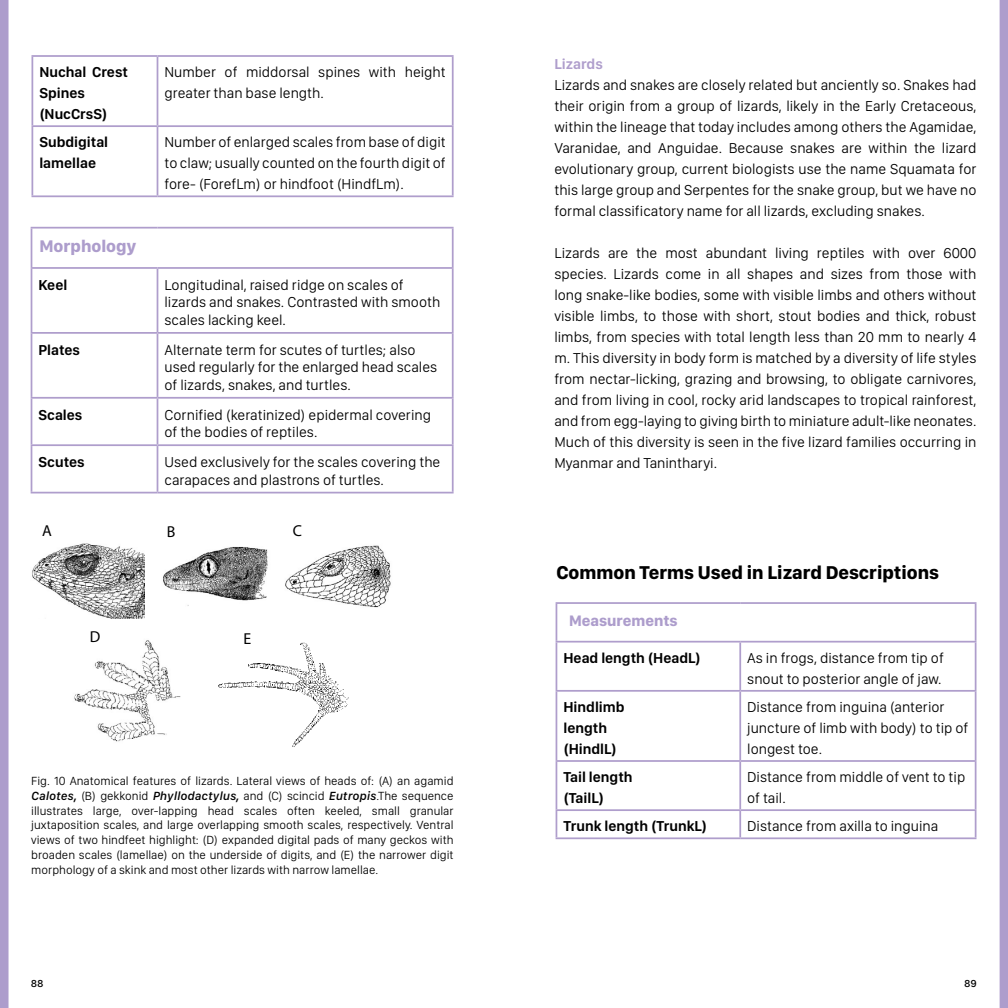
<style>
.page{position:relative;width:1008px;height:1008px;background:#fff}
.page>*{position:absolute;margin:0;border:0;box-sizing:border-box;transform-origin:0 0}
.t1{font:700 19.25px "SF Compact Display";color:#000}
.t2{font:700 17.5px "SF Compact Display";color:#ad9dcc}
.t3{font:15.92px "Myriad";color:#000}
.t4{font:700 15.75px "SF Compact Display";color:#ad9dcc}
.t5{font:300 14.88px/21px "SF Compact Display";color:#000}
.t6{font:600 14.88px/21px "SF Compact Display";color:#000}
.t7{font:600 14.88px "SF Compact Display";color:#af9ecc}
.t8{font:300 12.25px/14.7px "SF Compact Display";color:#000;text-align:justify}
.t9{font:500 10.5px "SF Compact Text";color:#000}
.s1{font-family:"SF Compact Text";font-weight:500;font-style:italic}
</style>
<div class="page">
<hr style="left:31px;top:227px;width:126px;height:2px;background:#af9ecc">
<hr style="left:31px;top:229px;width:1px;height:38px;background:#af9ecc">
<hr style="left:158px;top:227px;width:296px;height:2px;background:#af9ecc">
<hr style="left:452px;top:229px;width:2px;height:38px;background:#af9ecc">
<hr style="left:31px;top:267px;width:126px;height:2px;background:#af9ecc">
<hr style="left:31px;top:269px;width:1px;height:63px;background:#af9ecc">
<hr style="left:31px;top:332px;width:126px;height:2px;background:#af9ecc">
<hr style="left:31px;top:334px;width:1px;height:63px;background:#af9ecc">
<hr style="left:31px;top:397px;width:126px;height:2px;background:#af9ecc">
<hr style="left:31px;top:399px;width:1px;height:45px;background:#af9ecc">
<hr style="left:31px;top:444px;width:126px;height:2px;background:#af9ecc">
<hr style="left:31px;top:446px;width:1px;height:46px;background:#af9ecc">
<hr style="left:31px;top:492px;width:126px;height:1px;background:#af9ecc">
<hr style="left:158px;top:267px;width:296px;height:2px;background:#af9ecc">
<hr style="left:157px;top:269px;width:1px;height:63px;background:#af9ecc">
<hr style="left:452px;top:269px;width:2px;height:63px;background:#af9ecc">
<hr style="left:158px;top:332px;width:296px;height:2px;background:#af9ecc">
<hr style="left:157px;top:334px;width:1px;height:63px;background:#af9ecc">
<hr style="left:452px;top:334px;width:2px;height:63px;background:#af9ecc">
<hr style="left:158px;top:397px;width:296px;height:2px;background:#af9ecc">
<hr style="left:157px;top:399px;width:1px;height:45px;background:#af9ecc">
<hr style="left:452px;top:399px;width:2px;height:45px;background:#af9ecc">
<hr style="left:158px;top:444px;width:296px;height:2px;background:#af9ecc">
<hr style="left:157px;top:446px;width:1px;height:46px;background:#af9ecc">
<hr style="left:452px;top:446px;width:2px;height:46px;background:#af9ecc">
<hr style="left:158px;top:492px;width:296px;height:1px;background:#af9ecc">
<hr style="left:32px;top:55px;width:126px;height:2px;background:#af9ecc">
<hr style="left:32px;top:57px;width:1px;height:68px;background:#af9ecc">
<hr style="left:32px;top:125px;width:126px;height:2px;background:#af9ecc">
<hr style="left:32px;top:127px;width:1px;height:68px;background:#af9ecc">
<hr style="left:32px;top:195px;width:126px;height:2px;background:#af9ecc">
<hr style="left:158px;top:55px;width:296px;height:2px;background:#af9ecc">
<hr style="left:157px;top:57px;width:1px;height:68px;background:#af9ecc">
<hr style="left:452px;top:57px;width:2px;height:68px;background:#af9ecc">
<hr style="left:158px;top:125px;width:296px;height:2px;background:#af9ecc">
<hr style="left:157px;top:127px;width:1px;height:68px;background:#af9ecc">
<hr style="left:452px;top:127px;width:2px;height:68px;background:#af9ecc">
<hr style="left:158px;top:195px;width:296px;height:2px;background:#af9ecc">
<img style="left:32px;top:543px;width:113px;height:76px">
<img style="left:163px;top:547px;width:105px;height:59px">
<img style="left:285px;top:545px;width:106px;height:63px">
<img style="left:74px;top:640px;width:107px;height:102px">
<img style="left:218px;top:642px;width:131px;height:105px">
<hr style="left:556px;top:602px;width:184px;height:2px;background:#af9ecc">
<hr style="left:556px;top:604px;width:1px;height:37px;background:#af9ecc">
<hr style="left:740px;top:602px;width:236px;height:2px;background:#af9ecc">
<hr style="left:975px;top:604px;width:1px;height:37px;background:#af9ecc">
<hr style="left:556px;top:641px;width:184px;height:2px;background:#af9ecc">
<hr style="left:556px;top:643px;width:1px;height:47px;background:#af9ecc">
<hr style="left:556px;top:690px;width:184px;height:2px;background:#af9ecc">
<hr style="left:556px;top:692px;width:1px;height:68px;background:#af9ecc">
<hr style="left:740px;top:641px;width:236px;height:2px;background:#af9ecc">
<hr style="left:739px;top:643px;width:2px;height:47px;background:#af9ecc">
<hr style="left:975px;top:643px;width:1px;height:47px;background:#af9ecc">
<hr style="left:740px;top:690px;width:236px;height:2px;background:#af9ecc">
<hr style="left:739px;top:692px;width:2px;height:68px;background:#af9ecc">
<hr style="left:975px;top:692px;width:1px;height:68px;background:#af9ecc">
<hr style="left:556px;top:760px;width:184px;height:2px;background:#af9ecc">
<hr style="left:556px;top:762px;width:1px;height:47px;background:#af9ecc">
<hr style="left:556px;top:809px;width:184px;height:2px;background:#af9ecc">
<svg style="left:556px;top:811px;width:1px;height:26px"></svg>
<hr style="left:556px;top:837px;width:184px;height:2px;background:#af9ecc">
<hr style="left:740px;top:760px;width:236px;height:2px;background:#af9ecc">
<hr style="left:739px;top:762px;width:2px;height:47px;background:#af9ecc">
<hr style="left:975px;top:762px;width:1px;height:47px;background:#af9ecc">
<hr style="left:740px;top:809px;width:236px;height:2px;background:#af9ecc">
<hr style="left:739px;top:811px;width:2px;height:26px;background:#af9ecc">
<svg style="left:975px;top:811px;width:1px;height:26px"></svg>
<hr style="left:740px;top:837px;width:236px;height:2px;background:#af9ecc">
<div style="left:1000px;top:0;width:8px;height:1008px;background:#ad9dcc"></div>
<div style="left:0;top:0;width:9px;height:1008px;background:#ad9dcc"></div>
<p class="t6" style="left:39px;top:61px;width:90px">Nuchal Crest<br>Spines (NucCrsS)</p>
<p class="t5" style="left:165px;top:61px;width:283px">Number of middorsal spines with height greater than base length.</p>
<p class="t6" style="left:39px;top:131px;width:70px">Subdigital lamellae</p>
<p class="t5" style="left:165px;top:131px;width:283px;text-align:justify">Number of enlarged scales from base of digit to claw; usually counted on the fourth digit of fore- (ForefLm) or hindfoot (HindfLm).</p>
<p class="t2" style="left:39px;top:234px;width:98px">Morphology</p>
<p class="t6" style="left:39px;top:274px;width:30px">Keel</p>
<p class="t5" style="left:164px;top:276px;width:277px;line-height:17.5px">Longitudinal, raised ridge on scales of lizards and snakes. Contrasted with smooth scales lacking keel.</p>
<p class="t6" style="left:39px;top:339px;width:43px">Plates</p>
<p class="t5" style="left:164px;top:340px;width:274px;line-height:17.5px">Alternate term for scutes of turtles; also used regularly for the enlarged head scales of lizards, snakes, and turtles.</p>
<p class="t6" style="left:39px;top:404px;width:45px">Scales</p>
<p class="t5" style="left:164px;top:405px;width:268px;line-height:17.5px">Cornified (keratinized) epidermal covering of the bodies of reptiles.</p>
<p class="t6" style="left:39px;top:451px;width:48px">Scutes</p>
<p class="t5" style="left:164px;top:453px;width:277px;line-height:17.5px">Used exclusively for the scales covering the carapaces and plastrons of turtles.</p>
<p class="t3" style="left:42px;top:523px;width:11px">A</p>
<p class="t3" style="left:167px;top:524px;width:10px">B</p>
<p class="t3" style="left:293px;top:523px;width:11px">C</p>
<p class="t3" style="left:90px;top:629px;width:12px">D</p>
<p class="t3" style="left:244px;top:630px;width:9px">E</p>
<p class="t8" style="left:31px;top:773px;width:424px">Fig. 10 Anatomical features of lizards. Lateral views of heads of: (A) an agamid <span class="s1">Calotes,</span> (B) gekkonid <span class="s1">Phyllodactylus,</span> and (C) scincid <span class="s1">Eutropis</span>.The sequence illustrates large, over-lapping head scales often keeled, small granular juxtaposition scales, and large overlapping smooth scales, respectively. Ventral views of two hindfeet highlight: (D) expanded digital pads of many geckos with broaden scales (lamellae) on the underside of digits, and (E) the narrower digit morphology of a skink and most other lizards with narrow lamellae.</p>
<p class="t7" style="left:554px;top:54px;width:50px">Lizards</p>
<p class="t5" style="left:554px;top:74px;width:424px;text-align:justify">Lizards and snakes are closely related but anciently so. Snakes had their origin from a group of lizards, likely in the Early Cretaceous, within the lineage that today includes among others the Agamidae, Varanidae, and Anguidae. Because snakes are within the lizard evolutionary group, current biologists use the name Squamata for this large group and Serpentes for the snake group, but we have no formal classificatory name for all lizards, excluding snakes.</p>
<p class="t5" style="left:554px;top:242px;width:424px;text-align:justify">Lizards are the most abundant living reptiles with over 6000 species. Lizards come in all shapes and sizes from those with long snake-like bodies, some with visible limbs and others without visible limbs, to those with short, stout bodies and thick, robust limbs, from species with total length less than 20 mm to nearly 4 m. This diversity in body form is matched by a diversity of life styles from nectar-licking, grazing and browsing, to obligate carnivores, and from living in cool, rocky arid landscapes to tropical rainforest, and from egg-laying to giving birth to miniature adult-like neonates.<br>Much of this diversity is seen in the five lizard families occurring in Myanmar and Tanintharyi.</p>
<p class="t1" style="left:556px;top:559px;width:384px">Common Terms Used in Lizard Descriptions</p>
<p class="t4" style="left:569px;top:610px;width:110px">Measurements</p>
<p class="t6" style="left:563px;top:647px;width:139px">Head length (HeadL)</p>
<p class="t5" style="left:747px;top:647px;width:198px">As in frogs, distance from tip of snout to posterior angle of jaw.</p>
<p class="t6" style="left:563px;top:696px;width:63px">Hindlimb length (HindlL)</p>
<p class="t5" style="left:747px;top:696px;width:223px">Distance from inguina (anterior juncture of limb with body) to tip of longest toe.</p>
<p class="t6" style="left:563px;top:766px;width:71px">Tail length (TailL)</p>
<p class="t5" style="left:747px;top:766px;width:220px">Distance from middle of vent to tip of tail.</p>
<p class="t6" style="left:563px;top:815px;width:145px">Trunk length (TrunkL)</p>
<p class="t5" style="left:747px;top:815px;width:193px">Distance from axilla to inguina</p>
<p class="t9" style="left:31px;top:976px;width:14px">88</p>
<p class="t9" style="left:964px;top:976px;width:14px">89</p>
</div>
